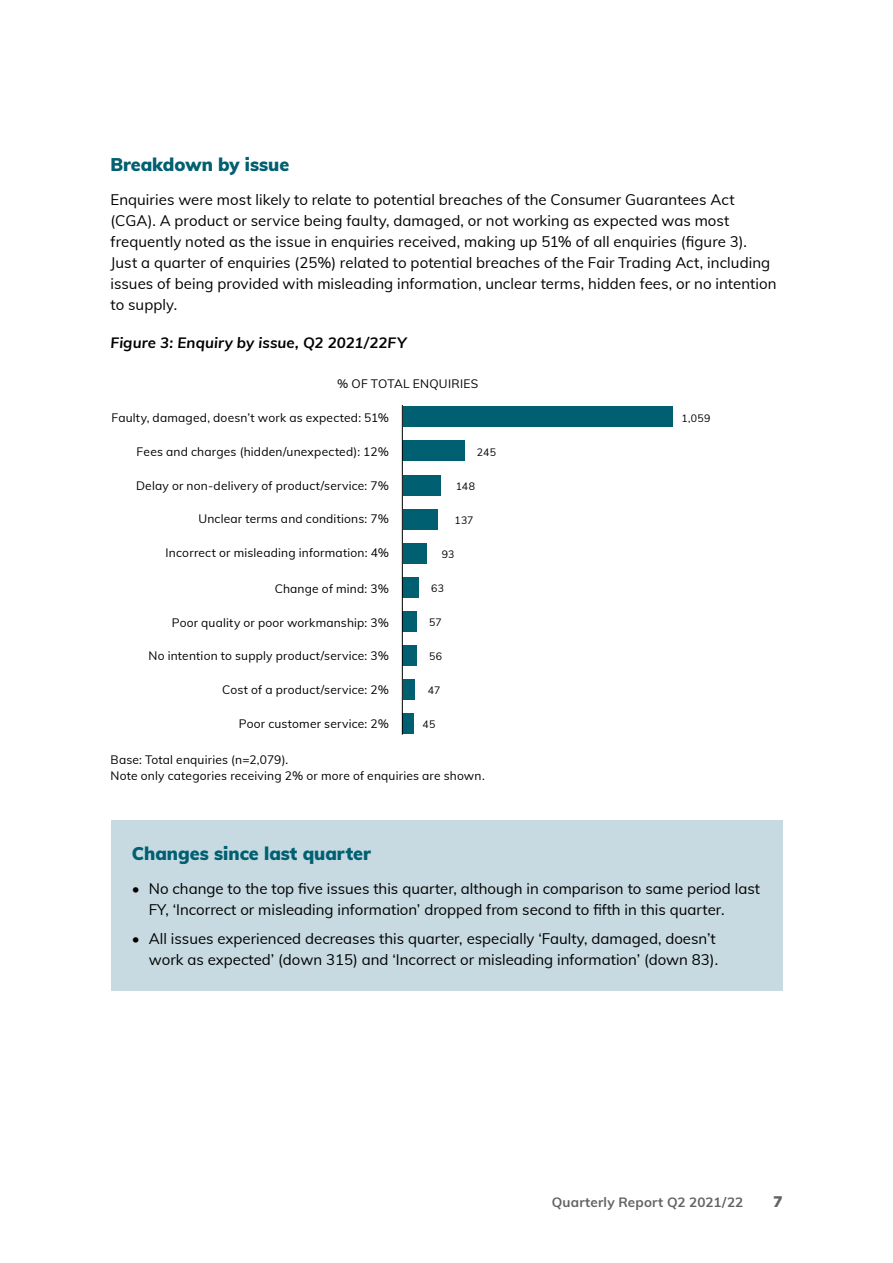
<style>
.page{position:relative;width:893px;height:1263px;background:#fff}
.page>*{position:absolute;margin:0;border:0;box-sizing:border-box;transform-origin:0 0}
.Heading_2{font:900 18px "Muli";color:#006071}
.Body{font:15px/21px "Muli";color:#000}
.Figure_text{font:italic 700 15px "Muli";letter-spacing:.005em;color:#000}
.t1{font:900 15px "Muli";color:#646363}
.t2{font:700 13.5px "Muli";letter-spacing:.01em;color:#646363}
.Body-2{font:12px "Muli";letter-spacing:.015em;color:#000}
.Note{font:12px "Muli";letter-spacing:.015em;color:#000}
.Figure_data{font:10.5px "Muli";letter-spacing:.02em;color:#000}
</style>
<div class="page">
<div style="left:403px;top:713px;width:11px;height:21px;background:#006071"></div>
<div style="left:403px;top:679px;width:12px;height:21px;background:#006071"></div>
<div style="left:403px;top:645px;width:14px;height:21px;background:#006071"></div>
<div style="left:403px;top:611px;width:14px;height:21px;background:#006071"></div>
<div style="left:403px;top:577px;width:16px;height:20px;background:#006071"></div>
<div style="left:403px;top:543px;width:23px;height:20px;background:#006071"></div>
<div style="left:403px;top:509px;width:35px;height:20px;background:#006071"></div>
<div style="left:403px;top:475px;width:37px;height:20px;background:#006071"></div>
<div style="left:403px;top:441px;width:62px;height:20px;background:#006071"></div>
<div style="left:403px;top:407px;width:270px;height:20px;background:#006071"></div>
<hr style="left:402px;top:405px;width:1px;height:330px;background:#000">
<div style="left:111px;top:820px;width:671px;height:170px;background:#c7dae1"></div>
<p class="Heading_2" style="left:111px;top:151px;width:180px">Breakdown by issue</p>
<p class="Body" style="left:111px;top:188px;width:668px">Enquiries were most likely to relate to potential breaches of the Consumer Guarantees Act (CGA). A product or service being faulty, damaged, or not working as expected was most frequently noted as the issue in enquiries received, making up 51% of all enquiries (figure 3).<br>Just a quarter of enquiries (25%) related to potential breaches of the Fair Trading Act, including issues of being provided with misleading information, unclear terms, hidden fees, or no intention to supply.</p>
<p class="Figure_text" style="left:111px;top:332px;width:298px">Figure 3: Enquiry by issue, Q2 2021/22FY</p>
<p class="Body-2" style="left:337px;top:375px;width:143px">% OF TOTAL ENQUIRIES</p>
<p class="Body-2" style="left:111px;top:409px;width:279px">Faulty, damaged, doesn’t work as expected: 51%</p>
<p class="Body-2" style="left:137px;top:443px;width:254px">Fees and charges (hidden/unexpected): 12%</p>
<p class="Body-2" style="left:136px;top:477px;width:255px">Delay or non-delivery of product/service: 7%</p>
<p class="Body-2" style="left:198px;top:510px;width:192px">Unclear terms and conditions: 7%</p>
<p class="Body-2" style="left:166px;top:544px;width:225px">Incorrect or misleading information: 4%</p>
<p class="Body-2" style="left:275px;top:580px;width:116px">Change of mind: 3%</p>
<p class="Body-2" style="left:172px;top:613px;width:219px">Poor quality or poor workmanship: 3%</p>
<p class="Body-2" style="left:148px;top:647px;width:242px">No intention to supply product/service: 3%</p>
<p class="Body-2" style="left:222px;top:681px;width:168px">Cost of a product/service: 2%</p>
<p class="Body-2" style="left:239px;top:714px;width:152px">Poor customer service: 2%</p>
<p class="Figure_data" style="left:477px;top:445px;width:21px">245</p>
<p class="Figure_data" style="left:456px;top:478px;width:21px">148</p>
<p class="Figure_data" style="left:454px;top:512px;width:21px">137</p>
<p class="Figure_data" style="left:442px;top:546px;width:14px">93</p>
<p class="Figure_data" style="left:431px;top:580px;width:14px">63</p>
<p class="Figure_data" style="left:429px;top:614px;width:14px">57</p>
<p class="Figure_data" style="left:429px;top:648px;width:14px">56</p>
<p class="Figure_data" style="left:428px;top:682px;width:14px">47</p>
<p class="Figure_data" style="left:423px;top:716px;width:14px">45</p>
<p class="Note" style="left:111px;top:751px;width:179px">Base: Total enquiries (n=2,079).</p>
<p class="Note" style="left:111px;top:767px;width:376px">Note only categories receiving 2% or more of enquiries are shown.</p>
<p class="Figure_data" style="left:682px;top:411px;width:30px">1,059</p>
<p class="Heading_2" style="left:132px;top:840px;width:241px">Changes since last quarter</p>
<p class="Body" style="left:149px;top:877px;width:613px;text-indent:-17px">• No change to the top five issues this quarter, although in comparison to same period last<br>FY, ‘Incorrect or misleading information’ dropped from second to fifth in this quarter.</p>
<p class="Body" style="left:132px;top:927px;width:588px;text-align:right">• All issues experienced decreases this quarter, especially ‘Faulty, damaged, doesn’t work as expected’ (down 315) and ‘Incorrect or misleading information’ (down 83).</p>
<p class="t2" style="left:552px;top:1192px;width:193px">Quarterly Report Q2 2021/22</p>
<p class="t1" style="left:773px;top:1190px;width:10px">7</p>
</div>
